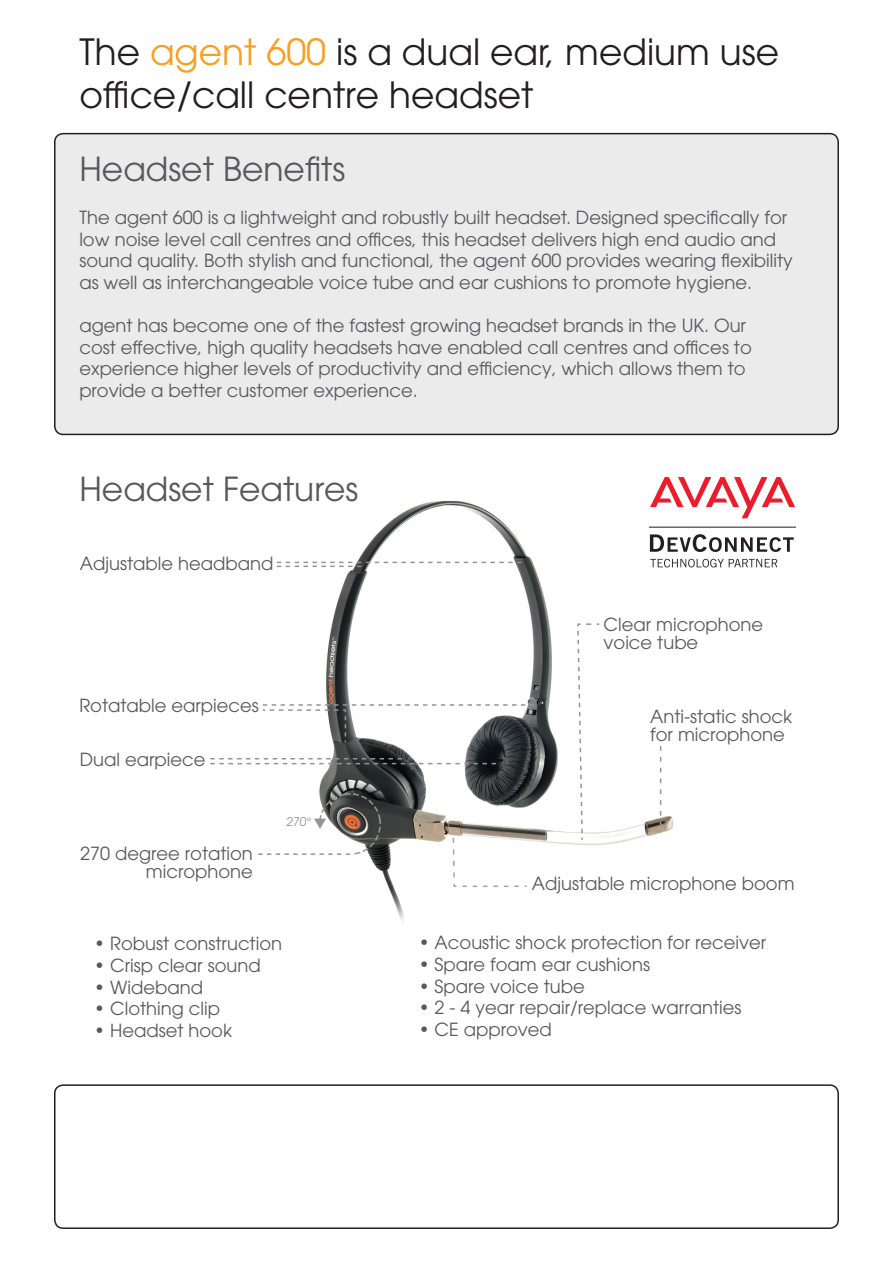
<style>
.page{position:relative;width:893px;height:1263px;background:#fff}
.page>*{position:absolute;margin:0;border:0;box-sizing:border-box;transform-origin:0 0}
.t1{font:36px/43.2px "ITC Avant Garde Pro";color:#231f20}
.t2{font:33px "ITC Avant Garde Pro";color:#57585a}
.t3{font:18px/21.6px "ITC Avant Garde Pro";color:#57585a}
.t4{font:18px/18px "ITC Avant Garde Pro";color:#59595b}
.t5{font:12px "ITC Avant Garde Pro";color:#939598}
.s1{color:#f89e22}
</style>
<div class="page">
<img style="left:274px;top:501px;width:445px;height:420px">
<div style="left:55px;top:134px;width:783px;height:300px;background:#ebebec;border-radius:9px"></div>
<div style="left:54px;top:133px;width:785px;height:302px;border:2px solid #231f20;border-radius:9px"></div>
<div style="left:54px;top:1084px;width:785px;height:145px;border:2px solid #231f20;border-radius:9px"></div>
<svg style="left:452px;top:827px;width:76px;height:61px"></svg>
<svg style="left:576px;top:623px;width:25px;height:218px"></svg>
<svg style="left:660px;top:746px;width:1px;height:80px"></svg>
<svg style="left:277px;top:562px;width:245px;height:5px"></svg>
<svg style="left:262px;top:704px;width:272px;height:40px"></svg>
<svg style="left:210px;top:758px;width:286px;height:6px"></svg>
<svg style="left:258px;top:791px;width:124px;height:64px"></svg>
<svg style="left:650px;top:534px;width:144px;height:18px"></svg>
<svg style="left:650px;top:477px;width:145px;height:41px"></svg>
<hr style="left:649px;top:527px;width:147px;height:1px;background:#231f20">
<svg style="left:650px;top:559px;width:127px;height:8px"></svg>
<h1 class="t1" style="left:79px;top:30px;width:701px">The <span class="s1">agent 600</span> is a dual ear, medium use office/call centre headset</h1>
<h2 class="t2" style="left:79px;top:148px;width:267px">Headset Benefits</h2>
<p class="t3" style="left:79px;top:207px;width:715px">The agent 600 is a lightweight and robustly built headset. Designed specifically for low noise level call centres and offices, this headset delivers high end audio and sound quality. Both stylish and functional, the agent 600 provides wearing flexibility as well as interchangeable voice tube and ear cushions to promote hygiene.</p>
<p class="t3" style="left:79px;top:315px;width:674px">agent has become one of the fastest growing headset brands in the UK. Our cost effective, high quality headsets have enabled call centres and offices to experience higher levels of productivity and efficiency, which allows them to provide a better customer experience.</p>
<h2 class="t2" style="left:79px;top:469px;width:280px">Headset Features</h2>
<p class="t4" style="left:80px;top:554px;width:195px">Adjustable headband</p>
<p class="t4" style="left:79px;top:696px;width:181px">Rotatable earpieces</p>
<p class="t4" style="left:80px;top:750px;width:127px">Dual earpiece</p>
<p class="t4" style="left:80px;top:844px;width:174px;text-align:right">270 degree rotation microphone</p>
<p class="t5" style="left:286px;top:814px;width:28px">270°</p>
<p class="t4" style="left:94px;top:934px;width:189px">• Robust construction</p>
<p class="t4" style="left:94px;top:956px;width:168px">• Crisp clear sound</p>
<p class="t4" style="left:94px;top:978px;width:110px">• Wideband</p>
<p class="t4" style="left:94px;top:999px;width:127px">• Clothing clip</p>
<p class="t4" style="left:94px;top:1021px;width:139px">• Headset hook</p>
<p class="t4" style="left:604px;top:615px;width:161px">Clear microphone voice tube</p>
<p class="t4" style="left:650px;top:707px;width:144px">Anti-static shock for microphone</p>
<p class="t4" style="left:532px;top:875px;width:264px">Adjustable microphone boom</p>
<p class="t4" style="left:419px;top:933px;width:349px">• Acoustic shock protection for receiver</p>
<p class="t4" style="left:419px;top:955px;width:233px">• Spare foam ear cushions</p>
<p class="t4" style="left:419px;top:977px;width:168px">• Spare voice tube</p>
<p class="t4" style="left:419px;top:998px;width:324px">• 2 - 4 year repair/replace warranties</p>
<p class="t4" style="left:419px;top:1020px;width:135px">• CE approved</p>
</div>
